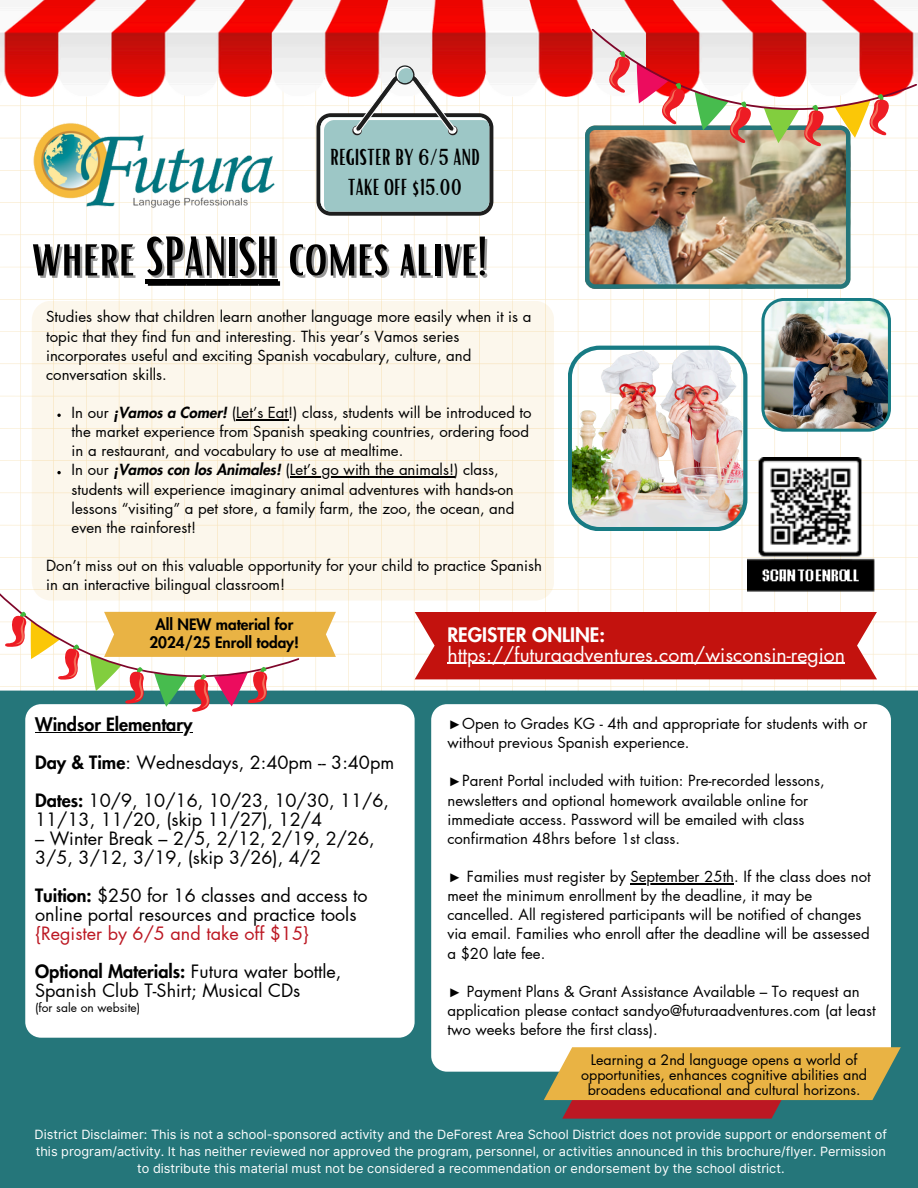
<style>
.page{position:relative;width:918px;height:1188px;background:#fff}
.page>*{position:absolute;margin:0;border:0;box-sizing:border-box;transform-origin:0 0}
.t1{font:53.85px "Bright";color:#000}
.t2{font:22.5px/30.3px "Bright";color:#000;text-align:center}
.t3{font:19.5px "Futura LT Pro";color:#fff}
.t4{font:800 19.5px "Futura LT Pro";color:#fff}
.t5{font:18px/38px "Futura LT Pro";color:#000}
.t6{font:18px/38px "Futura LT Pro";color:#bc1823}
.t7{font:800 15.3px/18px "Futura LT Pro";color:#000;text-align:center}
.t8{font:15px/19.2px "Futura LT Pro";color:#000}
.t9{font:14.25px/14.7px "Futura LT Pro";color:#000;text-align:center}
.t10{font:12.75px/17px "Inter";color:#fff;text-align:center}
.t11{font:12px "Futura LT Pro";color:#000}
.s1{font-weight:800;font-style:italic}
.s2{font-weight:800}
.s3{font-weight:800;color:#000}
.s4{color:#000}
.s5{font-family:"Liberation Serif"}
</style>
<div class="page">
<img style="left:0;top:0;width:918px;height:1188px">
<hr style="left:146px;top:279px;width:18px;height:4px;background:#000">
<hr style="left:164px;top:279px;width:20px;height:4px;background:#000">
<hr style="left:184px;top:279px;width:19px;height:4px;background:#000">
<hr style="left:203px;top:279px;width:24px;height:4px;background:#000">
<hr style="left:227px;top:279px;width:11px;height:4px;background:#000">
<hr style="left:238px;top:279px;width:18px;height:4px;background:#000">
<hr style="left:256px;top:279px;width:22px;height:4px;background:#000">
<hr style="left:630px;top:883px;width:104px;height:1px;background:#000">
<hr style="left:35px;top:732px;width:157px;height:1px;background:#000">
<h2 class="t2" style="left:330px;top:141px;width:151px">REGISTER BY 6/5 AND<br>TAKE OFF $15.00</h2>
<h6 class="t1" style="left:32px;top:222px;width:457px">where SPANISH comes alive!</h6>
<p class="t8" style="left:46px;top:308px;width:487px">Studies show that children learn another language more easily when it is a topic that they find fun and interesting. This year’s Vamos series incorporates useful and exciting Spanish vocabulary, culture, and conversation skills.</p>
<h1 class="t8" style="left:72px;top:404px;width:462px">In our <span class="s1">¡Vamos a Comer!</span> (Let’s Eat!) class, students will be introduced to the market experience from Spanish speaking countries, ordering food in a restaurant, and vocabulary to use at mealtime.</h1>
<p class="t8" style="left:72px;top:461px;width:429px">In our <span class="s1">¡Vamos con los Animales!</span> (Let’s go with the animals!) class,</p>
<h6 class="t8" style="left:72px;top:480px;width:444px;text-align:justify">students will experience imaginary animal adventures with hands-on lessons “visiting” a pet store, a family farm, the zoo, the ocean, and even the rainforest!</h6>
<h6 class="t8" style="left:46px;top:557px;width:497px">Don’t miss out on this valuable opportunity for your child to practice Spanish in an interactive bilingual classroom!</h6>
<p class="t4" style="left:447px;top:626px;width:159px">REGISTER ONLINE:</p>
<p class="t3" style="left:447px;top:646px;width:399px">https://futuraadventures.com/wisconsin-region</p>
<p class="t7" style="left:149px;top:616px;width:151px">All NEW material for<br>2024/25 Enroll today!</p>
<p class="t5" style="left:35px;top:707px;width:361px"><span class="s2">Windsor Elementary<br>Day &amp; Time</span>: Wednesdays, 2:40pm -- 3:40pm<br><span class="s2">Dates:</span> 10/9, 10/16, 10/23, 10/30, 11/6,</p>
<p class="t5" style="left:35px;top:802px;width:288px">11/13, 11/20, (skip 11/27), 12/4</p>
<p class="t5" style="left:35px;top:830px;width:341px;line-height:19px">– Winter Break – 2/5, 2/12, 2/19, 2/26,<br>3/5, 3/12, 3/19, (skip 3/26), 4/2</p>
<p class="t5" style="left:35px;top:887px;width:334px;line-height:19px"><span class="s2">Tuition:</span> $250 for 16 classes and access to online portal resources and practice tools</p>
<p class="t6" style="left:35px;top:916px;width:308px">{Register by 6/5 and take off $15}<br><span class="s3">Optional Materials:</span> <span class="s4">Futura water bottle,</span></p>
<p class="t5" style="left:35px;top:973px;width:267px">Spanish Club T-Shirt; Musical CDs</p>
<p class="t11" style="left:35px;top:1002px;width:107px">(for sale on website)</p>
<p class="t8" style="left:447px;top:715px;width:421px"><span class="s5">►</span>Open to Grades KG - 4th and appropriate for students with or without previous Spanish experience.</p>
<p class="t8" style="left:447px;top:772px;width:379px"><span class="s5">►</span>Parent Portal included with tuition: Pre-recorded lessons, newsletters and optional homework available online for immediate access. Password will be emailed with class confirmation 48hrs before 1st class.</p>
<p class="t8" style="left:447px;top:868px;width:425px"><span class="s5">►</span> Families must register by September 25th. If the class does not meet the minimum enrollment by the deadline, it may be cancelled. All registered participants will be notified of changes via email. Families who enroll after the deadline will be assessed a $20 late fee.</p>
<p class="t8" style="left:447px;top:982px;width:430px"><span class="s5">►</span> Payment Plans &amp; Grant Assistance Available – To request an application please contact sandyo@futuraadventures.com (at least two weeks before the first class).</p>
<p class="t9" style="left:581px;top:1053px;width:288px">Learning a 2nd language opens a world of opportunities, enhances cognitive abilities and broadens educational and cultural horizons.</p>
<p class="t10" style="left:35px;top:1126px;width:854px">District Disclaimer: This is not a school-sponsored activity and the DeForest Area School District does not provide support or endorsement of this program/activity. It has neither reviewed nor approved the program, personnel, or activities announced in this brochure/flyer. Permission to distribute this material must not be considered a recommendation or endorsement by the school district.</p>
</div>
